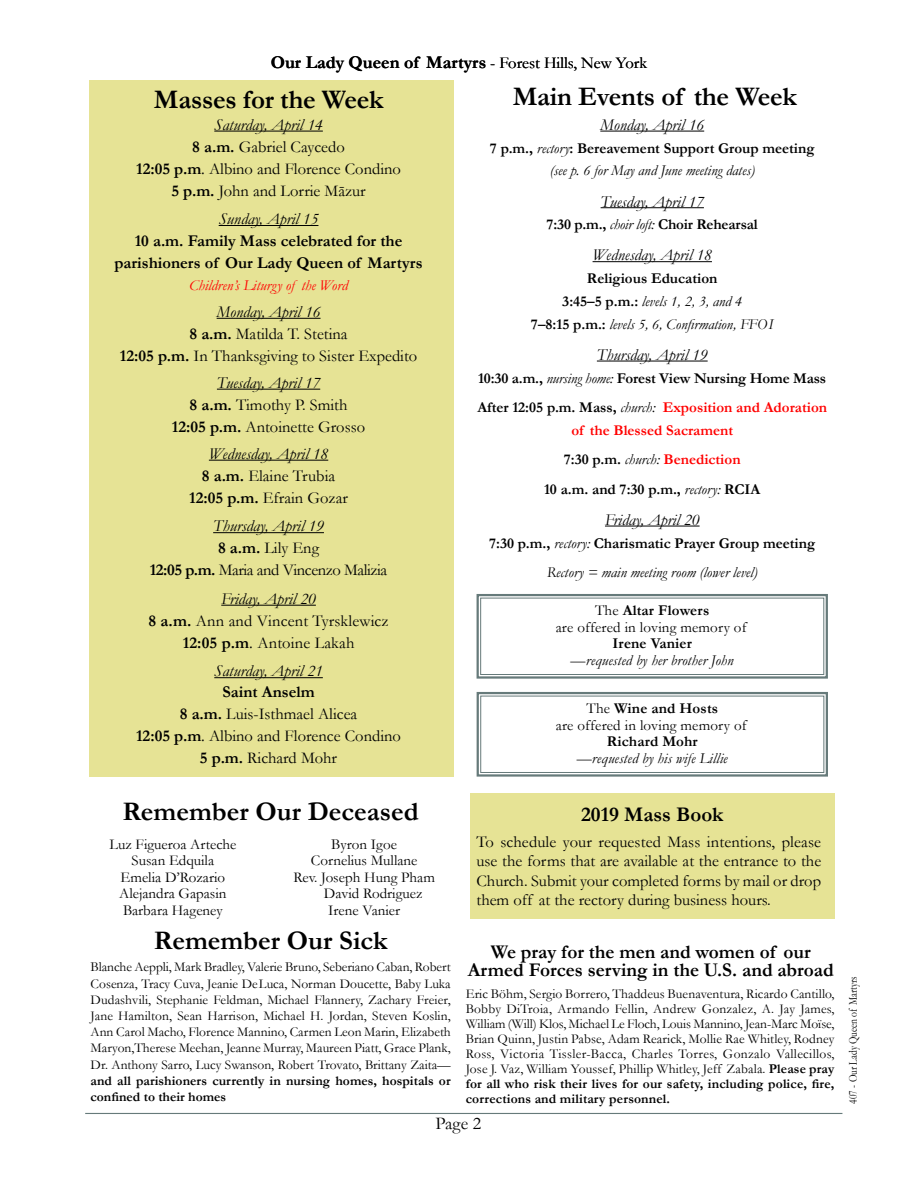
<style>
.page{position:relative;width:918px;height:1188px;background:#fff}
.page>*{position:absolute;margin:0;border:0;box-sizing:border-box;transform-origin:0 0}
.t1{font:700 27px "Garamond";letter-spacing:-.005em;color:#000}
.t2{font:700 21px "Garamond";color:#000}
.t3{font:700 19.5px/18px "Garamond";color:#000;text-align:center}
.t4{font:700 18px "Garamond";color:#000}
.t5{font:18px "Garamond";color:#000}
.t6{font:16.5px/21.9px "Garamond";color:#000;text-align:center}
.t7{font:italic 16.5px "Garamond";color:#000}
.t8{font:700 16.5px/21.9px "Garamond";color:#000;text-align:center}
.t9{font:16.5px/21.9px "Garamond";letter-spacing:-.025em;color:#000;text-align:center}
.t10{font:italic 15px/22.6px "Garamond";color:#000;text-align:center}
.t11{font:15px/16.5px "Garamond";color:#000;text-align:center}
.t12{font:700 15px/29.4px "Garamond";color:#000}
.t13{font:700 15px/29.4px "Garamond";color:#f00;text-align:center}
.t14{font:italic 15px "Garamond";color:#f00}
.t15{font:13.5px/15.1px "Garamond";color:#000;text-align:justify}
.t16{font:700 13.5px/16.2px "Garamond";letter-spacing:.005em;color:#000}
.t17{font:12px "Garamond";color:#000;scale:.8 1}
.s1{font-weight:400;font-size:16.5px}
.s2{font-style:italic}
.s3{font-weight:700}
.s4{font-weight:400;font-style:italic}
.s5{font-style:inherit}
.s6{font-weight:700;font-style:normal}
.s7{color:#f00}
.s8{color:#000}
.s9{font-weight:400;font-style:italic;color:#000}
</style>
<div class="page">
<div style="left:89px;top:80px;width:365px;height:697px;background:#e6e395"></div>
<hr style="left:85px;top:1113px;width:757px;height:1px;background:#667a7a">
<div style="left:470px;top:793px;width:365px;height:125px;background:#e6e395"></div>
<hr style="left:214px;top:131px;width:109px;height:1px;background:#000">
<hr style="left:219px;top:225px;width:99px;height:1px;background:#000">
<hr style="left:217px;top:318px;width:104px;height:1px;background:#000">
<hr style="left:217px;top:389px;width:103px;height:1px;background:#000">
<hr style="left:209px;top:460px;width:119px;height:1px;background:#000">
<hr style="left:213px;top:532px;width:111px;height:1px;background:#000">
<hr style="left:221px;top:605px;width:95px;height:1px;background:#000">
<hr style="left:214px;top:677px;width:109px;height:1px;background:#000">
<hr style="left:600px;top:131px;width:104px;height:1px;background:#000">
<hr style="left:601px;top:207px;width:103px;height:1px;background:#000">
<hr style="left:593px;top:261px;width:119px;height:1px;background:#000">
<hr style="left:597px;top:361px;width:111px;height:1px;background:#000">
<hr style="left:605px;top:526px;width:95px;height:1px;background:#000">
<svg style="left:476px;top:692px;width:352px;height:85px"></svg>
<div style="left:480px;top:696px;width:344px;height:77px;border:1px solid #667a7a"></div>
<svg style="left:476px;top:594px;width:352px;height:85px"></svg>
<div style="left:480px;top:598px;width:344px;height:77px;border:1px solid #667a7a"></div>
<h3 class="t4" style="left:271px;top:55px;width:378px">Our Lady Queen of Martyrs <span class="s1">- Forest Hills, New York</span></h3>
<h1 class="t1" style="left:513px;top:87px;width:286px">Main Events of the Week</h1>
<h1 class="t1" style="left:154px;top:90px;width:231px">Masses for the Week</h1>
<p class="t6" style="left:136px;top:115px;width:266px"><span class="s2">Saturday, April 14<br></span><span class="s3">8 a.m.</span> Gabriel Caycedo<br><span class="s3">12:05 p.m</span><span class="s2">.</span> Albino and Florence Condino<br><span class="s3">5 p.m.</span> John and Lorrie Māzur</p>
<p class="t8" style="left:115px;top:210px;width:310px"><span class="s4">Sunday, April 15<br></span><span class="s5">10</span> a.m. Family Mass celebrated for the parishioners of Our Lady Queen of Martyrs</p>
<p class="t14" style="left:189px;top:280px;width:160px">Children’s Liturgy of the Word</p>
<p class="t6" style="left:120px;top:303px;width:299px"><span class="s2">Monday, April 16<br></span><span class="s3">8 a.m.</span> Matilda T. Stetina<br><span class="s3">12:05 p.m.</span> In Thanksgiving to Sister Expedito</p>
<p class="t6" style="left:172px;top:373px;width:195px"><span class="s2">Tuesday, April 17<br></span><span class="s3">8 a.m.</span> Timothy P. Smith<br><span class="s3">12:05 p.m.</span> Antoinette Grosso</p>
<p class="t6" style="left:189px;top:444px;width:160px"><span class="s2">Wednesday, April 18<br></span><span class="s3">8 a.m.</span> Elaine Trubia<br><span class="s3">12:05 p.m.</span> Efrain Gozar</p>
<p class="t9" style="left:150px;top:517px;width:239px"><span class="s2">Thursday, April 19<br></span><span class="s3">8 a.m.</span> Lily Eng<br><span class="s3">12:05 p.m.</span> Maria and Vincenzo Malizia</p>
<p class="t6" style="left:148px;top:589px;width:242px"><span class="s2">Friday, April 20<br></span><span class="s3">8 a.m.</span> Ann and Vincent Tyrsklewicz<br><span class="s3">12:05 p.m</span><span class="s2">.</span> Antoine Lakah</p>
<p class="t7" style="left:214px;top:666px;width:110px">Saturday, April 21</p>
<p class="t6" style="left:136px;top:682px;width:266px"><span class="s3">Saint Anselm<br>8 a.m.</span> Luis-Isthmael Alicea<br><span class="s3">12:05 p.m</span><span class="s2">.</span> Albino and Florence Condino<br><span class="s3">5 p.m.</span> Richard Mohr</p>
<p class="t7" style="left:600px;top:119px;width:105px">Monday, April 16</p>
<p class="t10" style="left:490px;top:138px;width:326px"><span class="s6">7 p.m.,</span> rectory<span class="s6">: Bereavement Support Group meeting </span>(see p. 6 for May and June meeting dates)</p>
<p class="t7" style="left:601px;top:196px;width:105px">Tuesday, April 17</p>
<p class="t12" style="left:547px;top:211px;width:213px">7:30 p.m., <span class="s4">choir loft:</span> Choir Rehearsal</p>
<p class="t7" style="left:593px;top:250px;width:121px">Wednesday, April 18</p>
<p class="t10" style="left:531px;top:269px;width:244px"><span class="s6">Religious Education<br>3:45–5 p.m.:</span> levels 1, 2, 3, and 4<br><span class="s6">7–8:15 p.m.:</span> levels 5, 6, Confirmation, FFO I</p>
<p class="t7" style="left:597px;top:349px;width:112px">Thursday, April 19</p>
<p class="t12" style="left:477px;top:364px;width:351px">10:30 a.m., <span class="s4">nursing home:</span> Forest View Nursing Home Mass<br>After 12:05 p.m. Mass, <span class="s4">church:</span> <span class="s7">Exposition and Adoration</span></p>
<p class="t13" style="left:544px;top:417px;width:218px">of the Blessed Sacrament<br><span class="s8">7:30 p.m.</span> <span class="s9">church:</span> Benediction<br><span class="s8">10 a.m. and 7:30 p.m.,</span> <span class="s9">rectory:</span> <span class="s8">RCIA</span></p>
<p class="t7" style="left:605px;top:514px;width:96px">Friday, April 20</p>
<p class="t10" style="left:489px;top:530px;width:328px;line-height:29.4px"><span class="s6">7:30 p.m.,</span> rectory: <span class="s6">Charismatic Prayer Group meeting<br></span>Rectory = main meeting room (lower level)</p>
<p class="t11" style="left:556px;top:604px;width:192px">The <span class="s3">Altar Flowers<br></span>are offered in loving memory of</p>
<p class="t12" style="left:612px;top:630px;width:81px">Irene Vanier</p>
<p class="t10" style="left:571px;top:650px;width:165px">—requested by her brother John</p>
<p class="t11" style="left:556px;top:702px;width:192px">The <span class="s3">Wine and Hosts<br></span>are offered in loving memory of</p>
<p class="t12" style="left:607px;top:728px;width:93px">Richard Mohr</p>
<p class="t10" style="left:577px;top:748px;width:152px">—requested by his wife Lillie</p>
<h1 class="t1" style="left:122px;top:801px;width:298px">Remember Our Deceased</h1>
<p class="t11" style="left:109px;top:837px;width:128px">Luz Figueroa Arteche<br>Susan Edquila<br>Emelia D’Rozario<br>Alejandra Gapasin<br>Barbara Hageney</p>
<p class="t11" style="left:331px;top:837px;width:67px">Byron Igoe</p>
<p class="t11" style="left:311px;top:854px;width:108px">Cornelius Mullane</p>
<p class="t11" style="left:294px;top:870px;width:143px">Rev. Joseph Hung Pham</p>
<p class="t11" style="left:324px;top:887px;width:100px">David Rodriguez</p>
<p class="t11" style="left:328px;top:903px;width:73px">Irene Vanier</p>
<h1 class="t1" style="left:154px;top:930px;width:235px">Remember Our Sick</h1>
<p class="t15" style="left:91px;top:960px;width:362px;line-height:16.2px">Blanche Aeppli, Mark Bradley, Valerie Bruno, Seberiano Caban, Robert Cosenza, Tracy Cuva, Jeanie De Luca, Norman Doucette, Baby Luka Dudashvili, Stephanie Feldman, Michael Flannery, Zachary Freier, Jane Hamilton, Sean Harrison, Michael H. Jordan, Steven Koslin, Ann Carol Macho, Florence Mannino, Carmen Leon Marin, Elizabeth Maryon,Therese Meehan, Jeanne Murray, Maureen Piatt, Grace Plank, Dr. Anthony Sarro, Lucy Swanson, Robert Trovato, Brittany Zaita—</p>
<p class="t16" style="left:91px;top:1074px;width:362px">and all parishioners currently in nursing homes, hospitals or confined to their homes</p>
<h2 class="t2" style="left:581px;top:806px;width:144px">2019 Mass Book</h2>
<p class="t6" style="left:477px;top:833px;width:346px;line-height:19.5px;text-align:justify">To schedule your requested Mass intentions, please use the forms that are available at the entrance to the Church. Submit your completed forms by mail or drop them off at the rectory during business hours.</p>
<h3 class="t3" style="left:468px;top:944px;width:368px">We pray for the men and women of our<br>Armed Forces serving in the U.S. and abroad</h3>
<p class="t15" style="left:466px;top:987px;width:370px">Eric Böhm, Sergio Borrero, Thaddeus Buenaventura, Ricardo Cantillo, Bobby DiTroia, Armando Fellin, Andrew Gonzalez, A. Jay James, William (Will) Klos, Michael Le Floch, Louis Mannino, Jean-Marc Moïse, Brian Quinn, Justin Pabse, Adam Rearick, Mollie Rae Whitley, Rodney Ross, Victoria Tissler-Bacca, Charles Torres, Gonzalo Vallecillos, Jose J. Vaz, William Youssef, Phillip Whitley, Jeff Zabala. <span class="s3">Please pray for all who risk their lives for our safety, including police, fire, corrections and military personnel.</span></p>
<h3 class="t5" style="left:436px;top:1116px;width:47px">Page 2</h3>
<p class="t17" style="left:849px;top:1104px;width:161px;rotate:-90deg">407 - Our Lady Queen of Martyrs</p>
</div>
